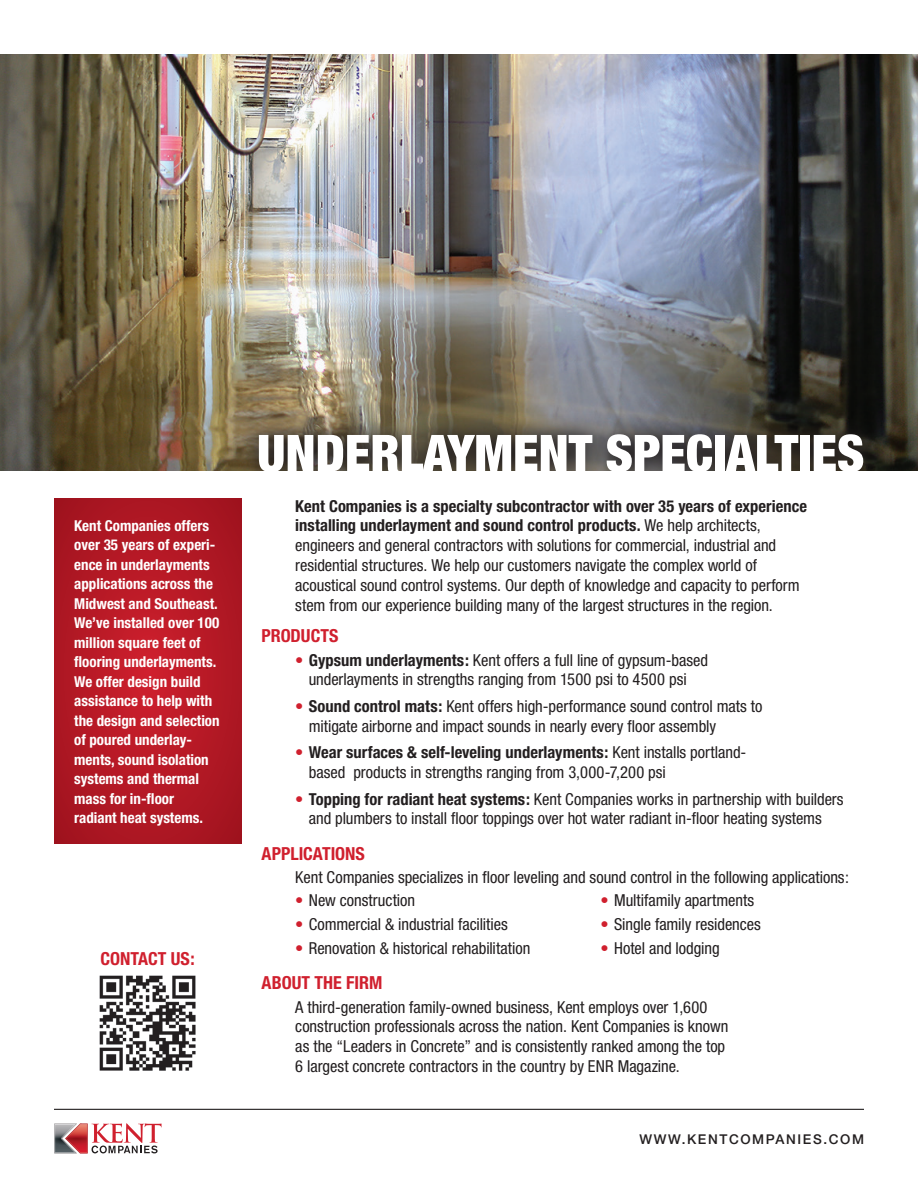
<style>
.page{position:relative;width:918px;height:1188px;background:#fff}
.page>*{position:absolute;margin:0;border:0;box-sizing:border-box;transform-origin:0 0}
.t1{font:900 condensed 51px "Helvetica Neue";color:#fff}
.t2{font:700 condensed 18px "Helvetica Neue";color:#d0202e}
.t3{font:condensed 16.5px/19.8px "Helvetica Neue";letter-spacing:-.005em;color:#231f20}
.t4{font:700 condensed 15px/19.5px "Helvetica Neue";color:#fff}
.t5{font:500 13.5px "Helvetica Neue";letter-spacing:.12em;color:#231f20}
.s1{font-weight:700}
.s2{font-weight:700;color:#d0202e}
.s3{color:#d0202e}
</style>
<div class="page">
<hr style="left:54px;top:1109px;width:810px;height:1px;background:#231f20">
<svg style="left:54px;top:1123px;width:108px;height:30px"></svg>
<img style="left:0;top:54px;width:918px;height:417px">
<svg style="left:236px;top:412px;width:649px;height:59px;background:#4b453c"></svg>
<svg style="left:54px;top:499px;width:187px;height:345px;background:#b31824"></svg>
<img style="left:99px;top:975px;width:97px;height:96px">
<p class="t4" style="left:74px;top:516px;width:147px">Kent Companies offers over 35 years of experi&shy;ence in underlayments applications across the<br>Midwest and Southeast.<br>We’ve installed over 100 million square feet of flooring underlayments.<br>We offer design build assistance to help with the design and selection of poured underlay&shy;ments, sound isolation systems and thermal mass for in-floor radiant heat systems.</p>
<p class="t2" style="left:100px;top:947px;width:96px">CONTACT US:</p>
<h1 class="t1" style="left:257px;top:422px;width:609px">UNDERLAYMENT SPECIALTIES</h1>
<p class="t3" style="left:295px;top:496px;width:513px"><span class="s1">Kent Companies is a specialty subcontractor with over 35 years of experience installing underlayment and sound control products.</span> We help architects, engineers and general contractors with solutions for commercial, industrial and residential structures. We help our customers navigate the complex world of acoustical sound control systems. Our depth of knowledge and capacity to perform stem from our experience building many of the largest structures in the region.</p>
<p class="t2" style="left:262px;top:625px;width:78px">PRODUCTS</p>
<p class="t3" style="left:295px;top:650px;width:414px;text-align:center"><span class="s2">•</span> <span class="s1">Gypsum underlayments:</span> Kent offers a full line of gypsum-based underlayments in strengths ranging from 1500 psi to 4500 psi</p>
<p class="t3" style="left:309px;top:696px;width:455px;text-indent:-13px"><span class="s2">•</span> <span class="s1">Sound control mats:</span> Kent offers high-performance sound control mats to mitigate airborne and impact sounds in nearly every floor assembly</p>
<p class="t3" style="left:309px;top:742px;width:439px;text-indent:-13px"><span class="s2">•</span> <span class="s1">Wear surfaces &amp; self-leveling underlayments:</span> Kent installs portland&shy;based products in strengths ranging from 3,000-7,200 psi</p>
<p class="t3" style="left:295px;top:789px;width:550px;text-align:center"><span class="s2">•</span> <span class="s1">Topping for radiant heat systems:</span> Kent Companies works in partnership with builders and plumbers to install floor toppings over hot water radiant in-floor heating systems</p>
<p class="t2" style="left:262px;top:842px;width:105px">APPLICATIONS</p>
<p class="t3" style="left:295px;top:867px;width:555px">Kent Companies specializes in floor leveling and sound control in the following applications:</p>
<p class="t3" style="left:295px;top:890px;width:121px"><span class="s3">•</span> New construction</p>
<p class="t3" style="left:295px;top:914px;width:214px"><span class="s3">•</span> Commercial &amp; industrial facilities</p>
<p class="t3" style="left:295px;top:938px;width:237px"><span class="s3">•</span> Renovation &amp; historical rehabilitation</p>
<p class="t3" style="left:601px;top:890px;width:155px"><span class="s3">•</span> Multifamily apartments</p>
<p class="t3" style="left:601px;top:914px;width:162px"><span class="s3">•</span> Single family residences</p>
<p class="t3" style="left:601px;top:938px;width:121px"><span class="s3">•</span> Hotel and lodging</p>
<p class="t2" style="left:262px;top:972px;width:122px">ABOUT THE FIRM</p>
<p class="t3" style="left:295px;top:997px;width:435px">A third-generation family-owned business, Kent employs over 1,600 construction professionals across the nation. Kent Companies is known as the “Leaders in Concrete” and is consistently ranked among the top 6 largest concrete contractors in the country by ENR Magazine.</p>
<p class="t5" style="left:640px;top:1131px;width:226px">WWW.KENTCOMPANIES.COM</p>
</div>
